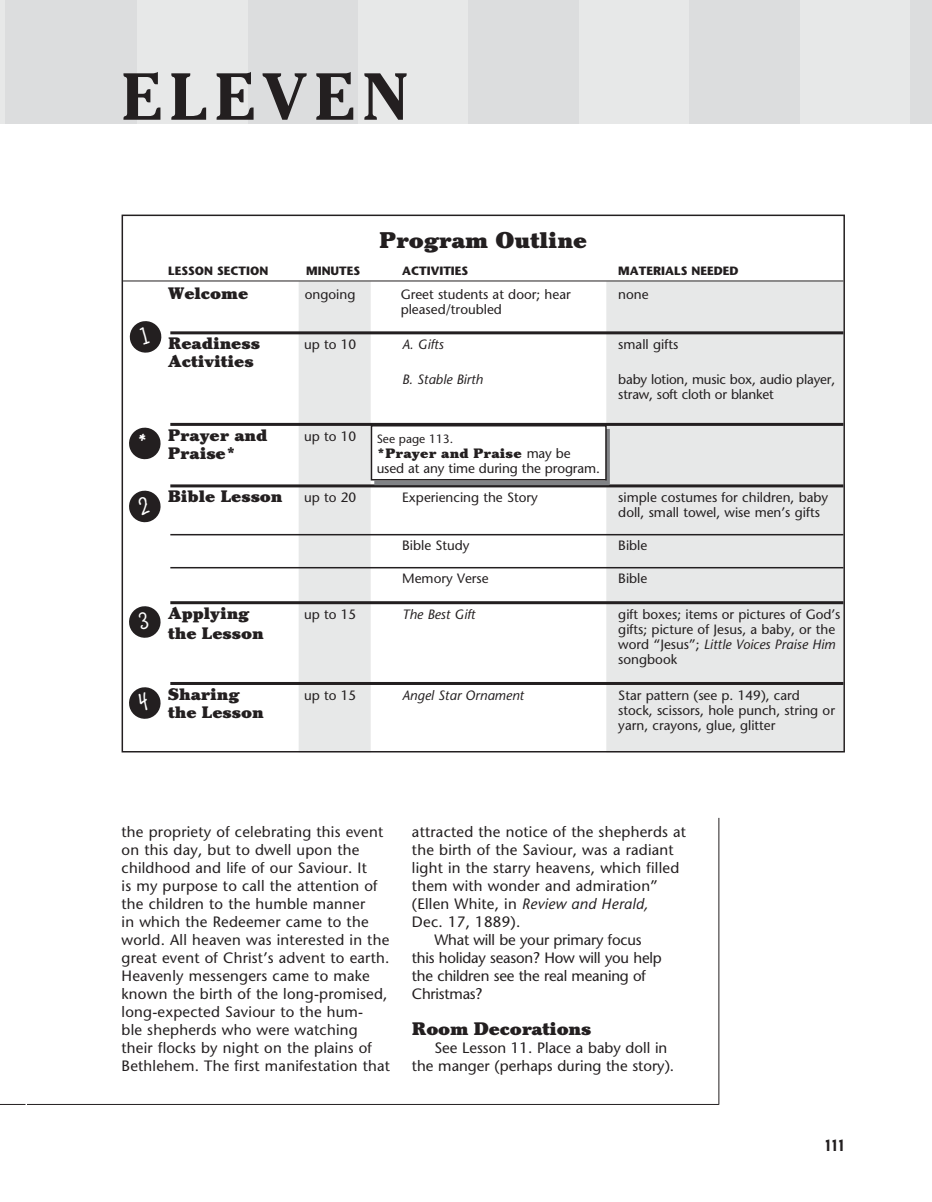
<style>
.page{position:relative;width:932px;height:1202px;background:#fff}
.page>*{position:absolute;margin:0;border:0;box-sizing:border-box;transform-origin:0 0}
.t1{font:700 66px "Cheltenham";letter-spacing:.125em;color:#231f20}
.Readiness{font:900 22.5px "Cheltenham";color:#231f20}
.Activities_Subhead{font:900 18px "Cheltenham";letter-spacing:-.01em;color:#231f20}
.Program_Tabs{font:900 16.5px "Cheltenham";color:#231f20}
.t2{font:15px/18px "Stone Sans";letter-spacing:.015em;color:#231f20}
.t3{font:15px/18px "Stone Sans";letter-spacing:-.015em;color:#231f20}
.t4{font:700 condensed 15px "Placard";color:#231f20}
.Program_Tabs-2{font:13.5px/15px "Stone Sans";color:#231f20}
.Program_Tabs-3{font:italic 13.5px "Stone Sans";color:#231f20}
.Readiness-2{font:700 12px "Stone Sans";color:#231f20}
.t5{font:12px "Stone Sans";color:#231f20}
.s1{font-style:italic}
.s2{font-family:"Cheltenham";font-weight:900}
</style>
<div class="page">
<div style="left:0;top:0;width:5px;height:123px;background:#e7e8e8"></div>
<div style="left:5px;top:0;width:22px;height:123px;background:#dcddde"></div>
<div style="left:27px;top:0;width:110px;height:123px;background:#dcddde"></div>
<div style="left:137px;top:0;width:111px;height:123px;background:#e7e8e8"></div>
<div style="left:248px;top:0;width:110px;height:123px;background:#dcddde"></div>
<div style="left:358px;top:0;width:110px;height:123px;background:#e7e8e8"></div>
<div style="left:468px;top:0;width:111px;height:123px;background:#dcddde"></div>
<div style="left:579px;top:0;width:110px;height:123px;background:#e7e8e8"></div>
<div style="left:689px;top:0;width:111px;height:123px;background:#dcddde"></div>
<div style="left:800px;top:0;width:110px;height:123px;background:#e7e8e8"></div>
<div style="left:910px;top:0;width:22px;height:123px;background:#dcddde"></div>
<svg style="left:0;top:1104px;width:26px;height:1px"></svg>
<div style="left:606px;top:281px;width:237px;height:471px;background:#e7e8e8"></div>
<div style="left:298px;top:281px;width:72px;height:471px;background:#e7e8e8"></div>
<hr style="left:123px;top:280px;width:720px;height:1px;background:#231f20">
<hr style="left:170px;top:331px;width:673px;height:3px;background:#231f20">
<hr style="left:170px;top:423px;width:673px;height:3px;background:#231f20">
<hr style="left:170px;top:484px;width:673px;height:3px;background:#231f20">
<hr style="left:170px;top:534px;width:673px;height:1px;background:#231f20">
<hr style="left:170px;top:567px;width:673px;height:1px;background:#231f20">
<hr style="left:170px;top:601px;width:673px;height:3px;background:#231f20">
<hr style="left:170px;top:682px;width:673px;height:3px;background:#231f20">
<div style="left:374px;top:480px;width:235px;height:5px;background:#808285"></div>
<svg style="left:605px;top:429px;width:5px;height:55px"></svg>
<div style="left:371px;top:425px;width:235px;height:55px;border:2px solid #231f20"></div>
<hr style="left:27px;top:1104px;width:691px;height:1px;background:#231f20">
<hr style="left:718px;top:818px;width:1px;height:286px;background:#231f20">
<svg style="left:129px;top:321px;width:33px;height:32px"></svg>
<svg style="left:129px;top:427px;width:32px;height:33px"></svg>
<svg style="left:129px;top:490px;width:32px;height:33px"></svg>
<svg style="left:129px;top:606px;width:32px;height:32px"></svg>
<svg style="left:129px;top:687px;width:32px;height:32px"></svg>
<p class="t1" style="left:122px;top:57px;width:288px">ELEVEN</p>
<p class="Readiness" style="left:379px;top:226px;width:209px">Program Outline</p>
<p class="Readiness-2" style="left:168px;top:263px;width:102px">LESSON SECTION</p>
<p class="Readiness-2" style="left:306px;top:263px;width:56px">MINUTES</p>
<p class="Readiness-2" style="left:402px;top:263px;width:67px">ACTIVITIES</p>
<p class="Readiness-2" style="left:618px;top:263px;width:122px">MATERIALS NEEDED</p>
<p class="Program_Tabs" style="left:168px;top:283px;width:82px">Welcome</p>
<p class="Program_Tabs-2" style="left:305px;top:286px;width:52px">ongoing</p>
<p class="Program_Tabs-2" style="left:400px;top:286px;width:172px">Greet students at door; hear</p>
<p class="Program_Tabs-2" style="left:618px;top:286px;width:32px">none</p>
<p class="Program_Tabs-2" style="left:400px;top:301px;width:103px">pleased/troubled</p>
<p class="Program_Tabs" style="left:168px;top:333px;width:93px">Readiness</p>
<p class="Program_Tabs-2" style="left:304px;top:337px;width:54px">up to 10</p>
<p class="Program_Tabs-3" style="left:402px;top:336px;width:43px">A. Gifts</p>
<p class="Program_Tabs-2" style="left:618px;top:337px;width:61px">small gifts</p>
<p class="Program_Tabs" style="left:168px;top:351px;width:87px">Activities</p>
<p class="Program_Tabs-3" style="left:402px;top:371px;width:82px">B. Stable Birth</p>
<p class="Program_Tabs-2" style="left:618px;top:372px;width:218px">baby lotion, music box, audio player, straw, soft cloth or blanket</p>
<p class="Program_Tabs" style="left:168px;top:425px;width:101px">Prayer and</p>
<p class="Program_Tabs-2" style="left:304px;top:429px;width:54px">up to 10</p>
<p class="Program_Tabs" style="left:168px;top:443px;width:70px">Praise*</p>
<p class="Program_Tabs" style="left:168px;top:486px;width:116px">Bible Lesson</p>
<p class="Program_Tabs-2" style="left:304px;top:490px;width:54px">up to 20</p>
<p class="Program_Tabs-2" style="left:402px;top:490px;width:137px">Experiencing the Story</p>
<p class="Program_Tabs-2" style="left:618px;top:490px;width:211px">simple costumes for children, baby doll, small towel, wise men’s gifts</p>
<p class="Program_Tabs-2" style="left:402px;top:538px;width:69px">Bible Study</p>
<p class="Program_Tabs-2" style="left:618px;top:538px;width:31px">Bible</p>
<p class="Program_Tabs-2" style="left:402px;top:571px;width:88px">Memory Verse</p>
<p class="Program_Tabs-2" style="left:618px;top:571px;width:31px">Bible</p>
<p class="Program_Tabs" style="left:168px;top:603px;width:83px">Applying</p>
<p class="Program_Tabs-2" style="left:304px;top:607px;width:54px">up to 15</p>
<p class="Program_Tabs-3" style="left:402px;top:606px;width:75px">The Best Gift</p>
<p class="Program_Tabs-2" style="left:618px;top:607px;width:224px">gift boxes; items or pictures of God’s</p>
<p class="Program_Tabs" style="left:168px;top:623px;width:97px">the Lesson</p>
<p class="Program_Tabs-2" style="left:618px;top:622px;width:218px;text-align:justify">gifts; picture of Jesus, a baby, or the word “Jesus”; <span class="s1">Little Voices Praise Him </span>songbook</p>
<p class="Program_Tabs" style="left:168px;top:684px;width:73px">Sharing</p>
<p class="Program_Tabs-2" style="left:304px;top:688px;width:54px">up to 15</p>
<p class="Program_Tabs-3" style="left:402px;top:687px;width:123px">Angel Star Ornament</p>
<p class="Program_Tabs-2" style="left:618px;top:688px;width:183px">Star pattern (see p. 149), card</p>
<p class="Program_Tabs" style="left:168px;top:702px;width:97px">the Lesson</p>
<p class="Program_Tabs-2" style="left:618px;top:703px;width:218px">stock, scissors, hole punch, string or yarn, crayons, glue, glitter</p>
<p class="t5" style="left:377px;top:432px;width:78px">See page 113.</p>
<p class="Program_Tabs-2" style="left:377px;top:446px;width:225px"><span class="s2">*Prayer and Praise</span> may be used at any time during the program.</p>
<p class="t2" style="left:122px;top:823px;width:270px">the propriety of celebrating this event on this day, but to dwell upon the childhood and life of our Saviour. It<br>is my purpose to call the attention of the children to the humble manner<br>in which the Redeemer came to the world. All heaven was interested in the great event of Christ’s advent to earth.<br>Heavenly messengers came to make known the birth of the long-promised, long-expected Saviour to the hum-<br>ble shepherds who were watching their flocks by night on the plains of Bethlehem. The first manifestation that</p>
<p class="t2" style="left:412px;top:823px;width:275px">attracted the notice of the shepherds at the birth of the Saviour, was a radiant light in the starry heavens, which filled them with wonder and admiration” (Ellen White, in <span class="s1">Review and Herald,<br></span>Dec. 17, 1889).</p>
<p class="t3" style="left:412px;top:931px;width:251px;text-indent:22px">What will be your primary focus this holiday season? How will you help the children see the real meaning of<br>Christmas?</p>
<p class="Activities_Subhead" style="left:412px;top:1018px;width:181px">Room Decorations</p>
<p class="t2" style="left:412px;top:1039px;width:264px;text-indent:22px">See Lesson 11. Place a baby doll in the manger (perhaps during the story).</p>
<p class="t4" style="left:824px;top:1136px;width:22px">111</p>
</div>
